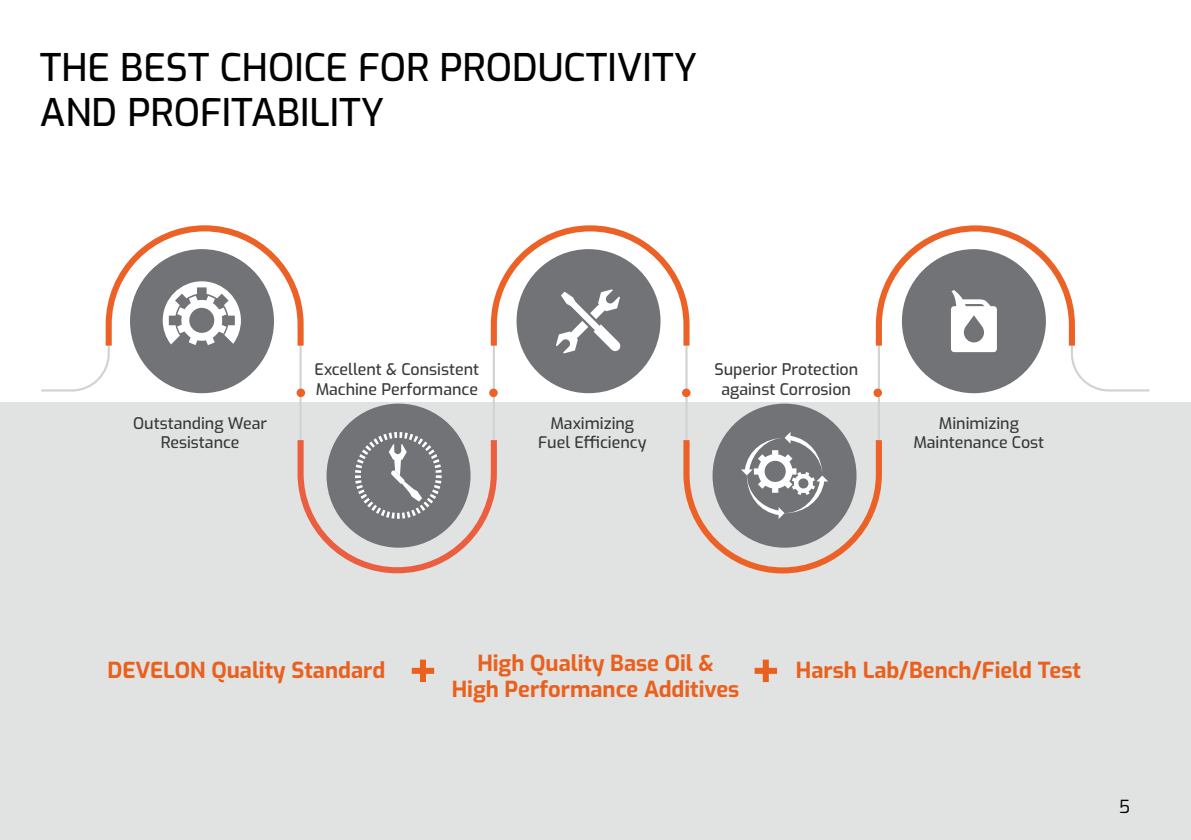
<style>
.page{position:relative;width:1191px;height:840px;background:#fff}
.page>*{position:absolute;margin:0;border:0;box-sizing:border-box;transform-origin:0 0}
.t1{font:700 50px "Exo";color:#ea601d}
.t2{font:500 38px/45.6px "Exo";color:#020203}
.t3{font:700 22px/26.4px "Exo";color:#ea601d;text-align:center}
.t4{font:18px "Exo";color:#000}
.t5{font:500 16px/19.2px "Exo";color:#393938;text-align:center}
</style>
<div class="page">
<div style="left:0;top:402px;width:1191px;height:437px;background:#e1e2e2"></div>
<svg style="left:41px;top:316px;width:1108px;height:124px"></svg>
<svg style="left:491px;top:225px;width:198px;height:120px"></svg>
<svg style="left:106px;top:225px;width:198px;height:120px"></svg>
<svg style="left:876px;top:225px;width:199px;height:120px"></svg>
<svg style="left:683px;top:440px;width:199px;height:133px"></svg>
<svg style="left:297px;top:440px;width:200px;height:133px"></svg>
<div style="left:130px;top:249px;width:144px;height:144px;background:#717376;border-radius:50%"></div>
<div style="left:326px;top:403px;width:144px;height:144px;background:#717376;border-radius:50%"></div>
<div style="left:902px;top:249px;width:144px;height:144px;background:#717376;border-radius:50%"></div>
<div style="left:516px;top:249px;width:144px;height:144px;background:#717376;border-radius:50%"></div>
<div style="left:712px;top:403px;width:144px;height:144px;background:#717376;border-radius:50%"></div>
<div style="left:296px;top:388px;width:9px;height:9px;background:#eb6126;border-radius:50%"></div>
<div style="left:489px;top:388px;width:9px;height:9px;background:#eb6126;border-radius:50%"></div>
<div style="left:873px;top:388px;width:9px;height:9px;background:#eb6126;border-radius:50%"></div>
<div style="left:682px;top:388px;width:8px;height:9px;background:#eb6126;border-radius:50%"></div>
<img style="left:163px;top:281px;width:78px;height:63px">
<img style="left:355px;top:432px;width:87px;height:75px">
<img style="left:556px;top:334px;width:17px;height:19px">
<img style="left:561px;top:291px;width:60px;height:60px">
<img style="left:741px;top:438px;width:40px;height:37px">
<img style="left:747px;top:476px;width:37px;height:42px">
<img style="left:784px;top:432px;width:44px;height:81px">
<img style="left:754px;top:450px;width:42px;height:42px">
<img style="left:792px;top:471px;width:23px;height:23px">
<img style="left:951px;top:290px;width:46px;height:62px">
<h2 class="t2" style="left:40px;top:42px;width:659px">THE BEST CHOICE FOR PRODUCTIVITY<br>AND PROFITABILITY</h2>
<p class="t5" style="left:133px;top:412px;width:135px">Outstanding Wear<br>Resistance</p>
<p class="t5" style="left:314px;top:359px;width:166px;text-align:left">Excellent &amp; Consistent<br>Machine Performance</p>
<p class="t5" style="left:714px;top:359px;width:145px">Superior Protection against Corrosion</p>
<p class="t5" style="left:538px;top:412px;width:110px">Maximizing<br>Fuel Efficiency</p>
<p class="t5" style="left:913px;top:412px;width:132px">Minimizing<br>Maintenance Cost</p>
<h3 class="t3" style="left:107px;top:655px;width:279px">DEVELON Quality Standard</h3>
<h3 class="t3" style="left:452px;top:648px;width:289px">High Quality Base Oil &amp;<br>High Performance Additives</h3>
<h1 class="t1" style="left:408px;top:634px;width:32px">+</h1>
<h1 class="t1" style="left:750px;top:634px;width:32px">+</h1>
<h3 class="t3" style="left:796px;top:655px;width:287px">Harsh Lab/Bench/Field Test</h3>
<p class="t4" style="left:1118px;top:792px;width:13px">5</p>
</div>
